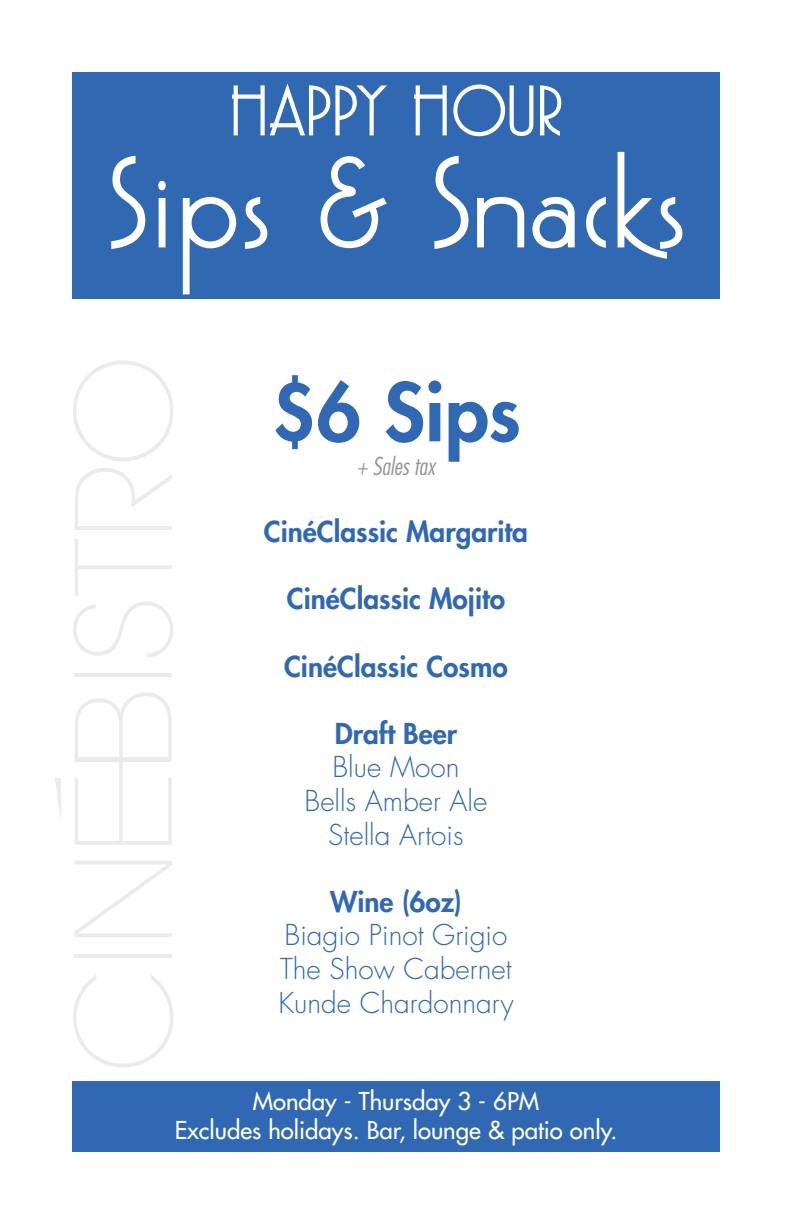
<style>
.page{position:relative;width:792px;height:1224px;background:#fff}
.page>*{position:absolute;margin:0;border:0;box-sizing:border-box;transform-origin:0 0}
.t1{font:700 152px "Gatsby FLF";color:#fff}
.t2{font:700 84px "Gatsby FLF";color:#fff}
.t3{font:800 78px "Futura Std";color:#3068b3}
.t4{font:300 28px/33.6px "Futura Std";color:#3068b3}
.t5{font:800 28px "Futura Std";color:#3068b3}
.t6{font:500 24px/28.8px "Futura Std";color:#fff;text-align:center}
.t7{font:italic 300 condensed 24px "Futura Std";color:#939598}
</style>
<div class="page">
<div style="left:72px;top:1081px;width:648px;height:71px;background:#3068b3"></div>
<div style="left:72px;top:72px;width:648px;height:226px;background:#3068b2"></div>
<svg style="left:73px;top:975px;width:100px;height:92px"></svg>
<hr style="left:75px;top:954px;width:97px;height:4px;background:#ecebeb">
<svg style="left:75px;top:861px;width:97px;height:76px"></svg>
<hr style="left:75px;top:673px;width:97px;height:4px;background:#ecebeb">
<svg style="left:73px;top:539px;width:100px;height:119px"></svg>
<svg style="left:75px;top:468px;width:97px;height:62px"></svg>
<svg style="left:73px;top:360px;width:100px;height:101px"></svg>
<svg style="left:75px;top:692px;width:97px;height:153px"></svg>
<hr style="left:75px;top:757px;width:95px;height:4px;background:#ecebeb">
<svg style="left:55px;top:778px;width:6px;height:40px"></svg>
<p class="t2" style="left:229px;top:72px;width:336px">HAPPY HOUR</p>
<p class="t1" style="left:106px;top:133px;width:582px">Sips &amp; Snacks</p>
<p class="t3" style="left:271px;top:363px;width:251px">$6 Sips</p>
<p class="t7" style="left:357px;top:452px;width:80px">+ Sales tax</p>
<p class="t5" style="left:264px;top:514px;width:266px">CinéClassic Margarita</p>
<p class="t5" style="left:287px;top:581px;width:220px">CinéClassic Mojito</p>
<p class="t5" style="left:284px;top:648px;width:225px">CinéClassic Cosmo</p>
<p class="t5" style="left:335px;top:716px;width:124px">Draft Beer</p>
<p class="t4" style="left:332px;top:751px;width:129px">Blue Moon</p>
<p class="t4" style="left:305px;top:785px;width:184px">Bells Amber Ale</p>
<p class="t4" style="left:328px;top:818px;width:137px">Stella Artois</p>
<p class="t5" style="left:330px;top:884px;width:133px">Wine (6oz)</p>
<p class="t4" style="left:285px;top:919px;width:224px">Biagio Pinot Grigio</p>
<p class="t4" style="left:278px;top:953px;width:237px">The Show Cabernet<br>Kunde Chardonnary</p>
<p class="t6" style="left:175px;top:1087px;width:444px">Monday - Thursday 3 - 6PM<br>Excludes holidays. Bar, lounge &amp; patio only.</p>
</div>
